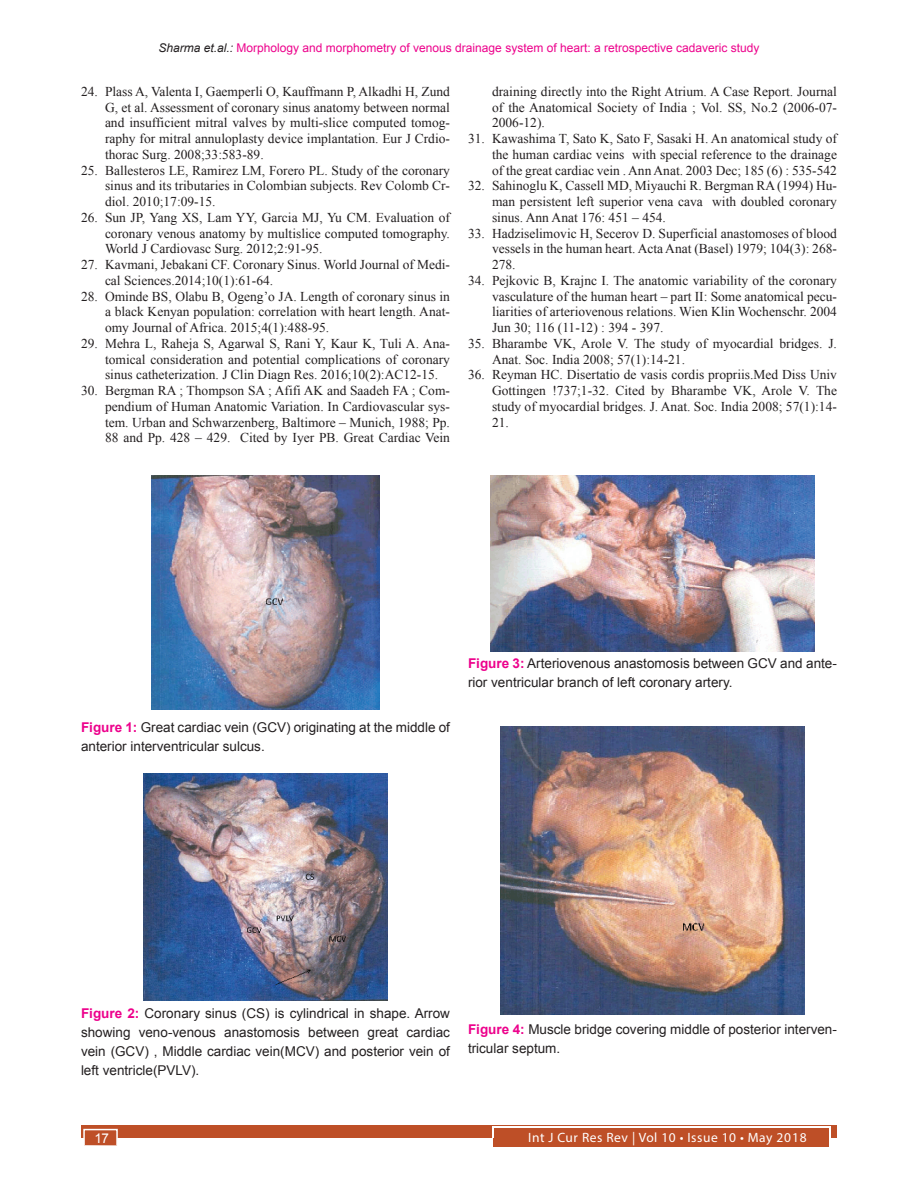
<style>
.page{position:relative;width:918px;height:1188px;background:#fff}
.page>*{position:absolute;margin:0;border:0;box-sizing:border-box;transform-origin:0 0}
.t1{font:13.5px/15.8px "Times New Roman";color:#231f20;text-align:justify}
.t2{font:13.5px/18.9px "Arial";color:#231f20}
.t3{font:13.5px "Myriad Pro";letter-spacing:.04em;color:#fff}
.t4{font:13.5px "Arial";color:#fff}
.t5{font:12px "Arial";color:#ed028c}
.s1{font-style:italic;color:#231f20}
.s2{font-weight:700;color:#ed028c}
</style>
<div class="page">
<div style="left:81px;top:1125px;width:756px;height:13px;background:#be4f27"></div>
<div style="left:494px;top:1128px;width:335px;height:19px;background:#be4f27"></div>
<hr style="left:492px;top:1127px;width:338px;height:1px;background:#fff">
<svg style="left:492px;top:1128px;width:2px;height:10px"></svg>
<svg style="left:829px;top:1127px;width:2px;height:11px"></svg>
<div style="left:83px;top:1129px;width:35px;height:17px;background:#be4f27;border:2px solid #fff"></div>
<img style="left:152px;top:475px;width:227px;height:235px">
<img style="left:144px;top:774px;width:243px;height:226px">
<img style="left:490px;top:475px;width:325px;height:177px">
<img style="left:500px;top:727px;width:305px;height:288px">
<p class="t5" style="left:159px;top:40px;width:602px"><span class="s1">Sharma et.al.:</span> Morphology and morphometry of venous drainage system of heart: a retrospective cadaveric study</p>
<p class="t1" style="left:105px;top:83px;width:347px;text-indent:-24px">24. Plass A, Valenta I, Gaemperli O, Kauffmann P, Alkadhi H, Zund G, et al. Assessment of coronary sinus anatomy between normal and insufficient mitral valves by multi-slice computed tomog&shy;raphy for mitral annuloplasty device implantation. Eur J Crdio&shy;thorac Surg. 2008;33:583-89.</p>
<p class="t1" style="left:105px;top:162px;width:347px;text-indent:-24px">25. Ballesteros LE, Ramirez LM, Forero PL. Study of the coronary sinus and its tributaries in Colombian subjects. Rev Colomb Cr&shy;diol. 2010;17:09-15.</p>
<p class="t1" style="left:105px;top:209px;width:347px;text-indent:-24px">26. Sun JP, Yang XS, Lam YY, Garcia MJ, Yu CM. Evaluation of coronary venous anatomy by multislice computed tomography.<br>World J Cardiovasc Surg. 2012;2:91-95.</p>
<p class="t1" style="left:105px;top:256px;width:347px;text-indent:-24px">27. Kavmani, Jebakani CF. Coronary Sinus. World Journal of Medi&shy;cal Sciences.2014;10(1):61-64.</p>
<p class="t1" style="left:105px;top:288px;width:347px;text-indent:-24px">28. Ominde BS, Olabu B, Ogeng’o JA. Length of coronary sinus in a black Kenyan population: correlation with heart length. Anat&shy;omy Journal of Africa. 2015;4(1):488-95.</p>
<p class="t1" style="left:105px;top:335px;width:347px;text-indent:-24px">29. Mehra L, Raheja S, Agarwal S, Rani Y, Kaur K, Tuli A. Ana&shy;tomical consideration and potential complications of coronary sinus catheterization. J Clin Diagn Res. 2016;10(2):AC12-15.</p>
<p class="t1" style="left:105px;top:382px;width:347px;text-indent:-24px">30. Bergman RA ; Thompson SA ; Afifi AK and Saadeh FA ; Com&shy;pendium of Human Anatomic Variation. In Cardiovascular sys&shy;tem. Urban and Schwarzenberg, Baltimore – Munich, 1988; Pp.<br>88 and Pp. 428 – 429. Cited by Iyer PB. Great Cardiac Vein</p>
<p class="t1" style="left:492px;top:83px;width:347px">draining directly into the Right Atrium. A Case Report. Journal of the Anatomical Society of India ; Vol. SS, No.2 (2006-07- 2006-12).</p>
<p class="t1" style="left:492px;top:131px;width:347px;text-indent:-24px">31. Kawashima T, Sato K, Sato F, Sasaki H. An anatomical study of the human cardiac veins with special reference to the drainage of the great cardiac vein . Ann Anat. 2003 Dec; 185 (6) : 535-542</p>
<p class="t1" style="left:492px;top:178px;width:347px;text-indent:-24px">32. Sahinoglu K, Cassell MD, Miyauchi R. Bergman RA (1994) Hu&shy;man persistent left superior vena cava with doubled coronary sinus. Ann Anat 176: 451 – 454.</p>
<p class="t1" style="left:492px;top:225px;width:347px;text-indent:-24px">33. Hadziselimovic H, Secerov D. Superficial anastomoses of blood vessels in the human heart. Acta Anat (Basel) 1979; 104(3): 268- 278.</p>
<p class="t1" style="left:492px;top:272px;width:347px;text-indent:-24px">34. Pejkovic B, Krajnc I. The anatomic variability of the coronary vasculature of the human heart – part II: Some anatomical pecu&shy;liarities of arteriovenous relations. Wien Klin Wochenschr. 2004<br>Jun 30; 116 (11-12) : 394 - 397.</p>
<p class="t1" style="left:492px;top:335px;width:346px;text-indent:-24px">35. Bharambe VK, Arole V. The study of myocardial bridges. J.<br>Anat. Soc. India 2008; 57(1):14-21.</p>
<p class="t1" style="left:492px;top:367px;width:347px;text-indent:-24px">36. Reyman HC. Disertatio de vasis cordis propriis.Med Diss Univ Gottingen !737;1-32. Cited by Bharambe VK, Arole V. The study of myocardial bridges. J. Anat. Soc. India 2008; 57(1):14- 21.</p>
<p class="t2" style="left:81px;top:718px;width:370px"><span class="s2">Figure 1:</span> Great cardiac vein (GCV) originating at the middle of anterior interventricular sulcus.</p>
<p class="t2" style="left:468px;top:654px;width:370px"><span class="s2">Figure 3:</span> Arteriovenous anastomosis between GCV and ante&shy;rior ventricular branch of left coronary artery.</p>
<p class="t2" style="left:81px;top:1004px;width:370px;text-align:justify"><span class="s2">Figure 2:</span> Coronary sinus (CS) is cylindrical in shape. Arrow showing veno-venous anastomosis between great cardiac vein (GCV) , Middle cardiac vein(MCV) and posterior vein of left ventricle(PVLV).</p>
<p class="t2" style="left:468px;top:1020px;width:370px"><span class="s2">Figure 4:</span> Muscle bridge covering middle of posterior interven&shy;tricular septum.</p>
<p class="t4" style="left:94px;top:1130px;width:16px">17</p>
<p class="t3" style="left:528px;top:1129px;width:280px">Int J Cur Res Rev | Vol 10 • Issue 10 • May 2018</p>
</div>
